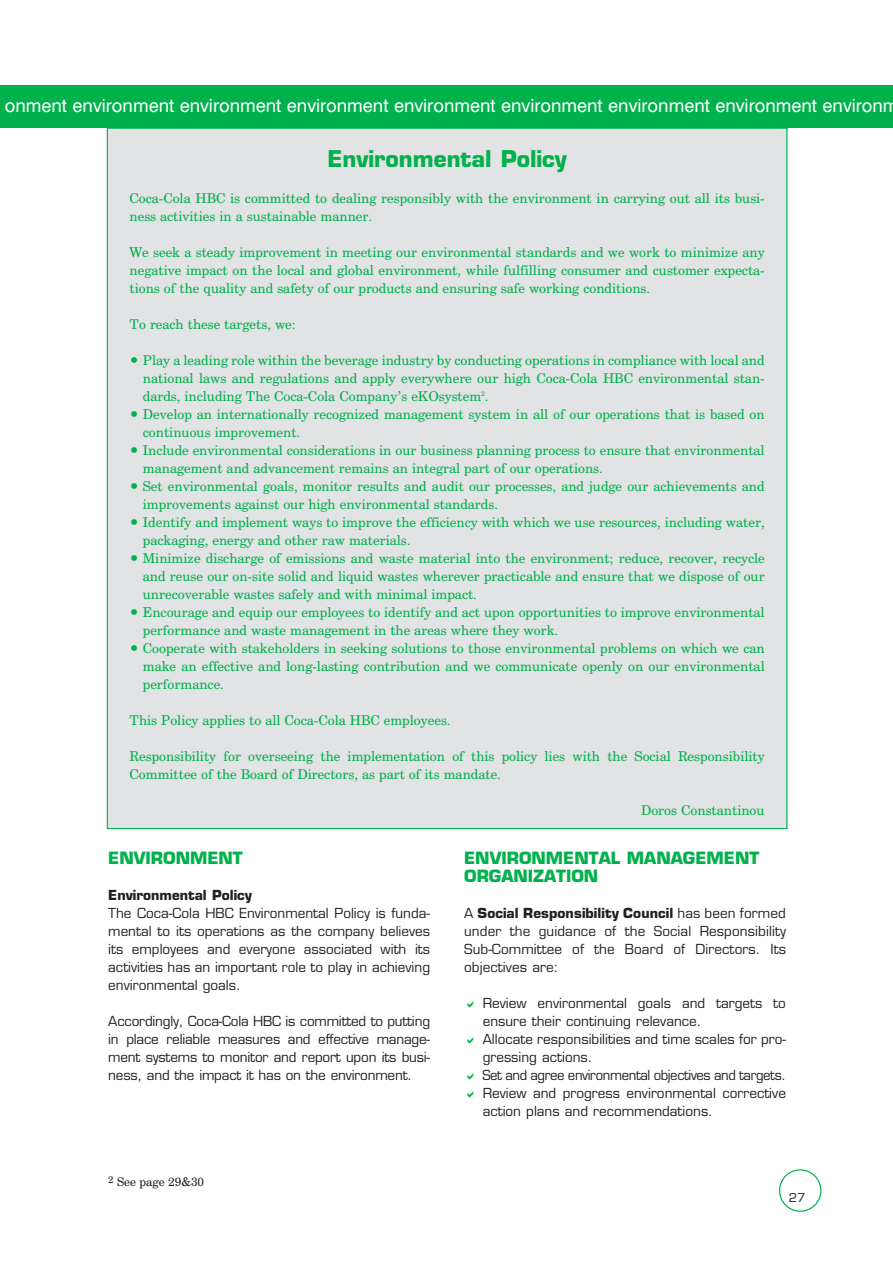
<style>
.page{position:relative;width:893px;height:1263px;background:#fff}
.page>*{position:absolute;margin:0;border:0;box-sizing:border-box;transform-origin:0 0}
.t1{font:700 22.5px "Eurostile Gr";color:#00b14c}
.t2{font:18px "UB Helvetica";color:#fff}
.t3{font:700 16.5px/18px "Eurostile Gr";color:#00b14c}
.t4{font:13.5px/18px "UB Century";color:#00b14c}
.t5{font:13.5px/18px "Eurostile Gr";color:#231f1f;text-align:justify}
.t6{font:700 13.5px "Eurostile Gr";color:#231f1f}
.t7{font:12px "UB Century";color:#231f1f}
.t8{font:12px "Eurostile Gr";color:#231f1f}
.s1{font-weight:700}
</style>
<div class="page">
<div style="left:107px;top:128px;width:679px;height:701px;background:#e2e3e4"></div>
<svg style="left:779px;top:1169px;width:42px;height:43px"></svg>
<div style="left:0;top:85px;width:892px;height:43px;background:#00b14c"></div>
<h2 class="t2" style="left:5px;top:99px;width:895px">onment environment environment environment environment environment environment environment environm</h2>
<h1 class="t1" style="left:327px;top:150px;width:241px">Environmental Policy</h1>
<p class="t4" style="left:129px;top:191px;width:636px">Coca-Cola HBC is committed to dealing responsibly with the environment in carrying out all its busi&shy;ness activities in a sustainable manner.</p>
<p class="t4" style="left:129px;top:245px;width:636px;text-align:justify">We seek a steady improvement in meeting our environmental standards and we work to minimize any negative impact on the local and global environment, while fulfilling consumer and customer expecta&shy;tions of the quality and safety of our products and ensuring safe working conditions.</p>
<p class="t4" style="left:129px;top:317px;width:168px">To reach these targets, we:</p>
<p class="t4" style="left:129px;top:353px;width:636px">ñ Play a leading role within the beverage industry by conducting operations in compliance with local and</p>
<p class="t4" style="left:143px;top:371px;width:623px">national laws and regulations and apply everywhere our high Coca-Cola HBC environmental stan-</p>
<p class="t4" style="left:143px;top:389px;width:347px">dards, including The Coca-Cola Company’s eKOsystem<sup>2</sup>.</p>
<p class="t4" style="left:129px;top:407px;width:636px">ñ Develop an internationally recognized management system in all of our operations that is based on</p>
<p class="t4" style="left:143px;top:425px;width:159px">continuous improvement.</p>
<p class="t4" style="left:129px;top:443px;width:636px">ñ Include environmental considerations in our business planning process to ensure that environmental</p>
<p class="t4" style="left:143px;top:461px;width:461px">management and advancement remains an integral part of our operations.</p>
<p class="t4" style="left:129px;top:479px;width:636px">ñ Set environmental goals, monitor results and audit our processes, and judge our achievements and</p>
<p class="t4" style="left:143px;top:497px;width:356px">improvements against our high environmental standards.</p>
<p class="t4" style="left:129px;top:515px;width:636px">ñ Identify and implement ways to improve the efficiency with which we use resources, including water,</p>
<p class="t4" style="left:143px;top:533px;width:269px">packaging, energy and other raw materials.</p>
<p class="t4" style="left:129px;top:551px;width:636px">ñ Minimize discharge of emissions and waste material into the environment; reduce, recover, recycle</p>
<p class="t4" style="left:143px;top:569px;width:623px">and reuse our on-site solid and liquid wastes wherever practicable and ensure that we dispose of our</p>
<p class="t4" style="left:143px;top:587px;width:335px">unrecoverable wastes safely and with minimal impact.</p>
<p class="t4" style="left:129px;top:605px;width:636px">ñ Encourage and equip our employees to identify and act upon opportunities to improve environmental</p>
<p class="t4" style="left:143px;top:623px;width:417px">performance and waste management in the areas where they work.</p>
<p class="t4" style="left:129px;top:641px;width:636px">ñ Cooperate with stakeholders in seeking solutions to those environmental problems on which we can</p>
<p class="t4" style="left:143px;top:659px;width:623px">make an effective and long-lasting contribution and we communicate openly on our environmental</p>
<p class="t4" style="left:143px;top:677px;width:83px">performance.</p>
<p class="t4" style="left:129px;top:713px;width:322px">This Policy applies to all Coca-Cola HBC employees.</p>
<p class="t4" style="left:129px;top:749px;width:636px">Responsibility for overseeing the implementation of this policy lies with the Social Responsibility<br>Committee of the Board of Directors, as part of its mandate.</p>
<p class="t4" style="left:641px;top:803px;width:125px">Doros Constantinou</p>
<p class="t3" style="left:108px;top:851px;width:136px">ENVIRONMENT</p>
<p class="t6" style="left:108px;top:890px;width:145px">Environmental Policy</p>
<p class="t5" style="left:108px;top:906px;width:323px">The Coca-Cola HBC Environmental Policy is funda&shy;mental to its operations as the company believes its employees and everyone associated with its activities has an important role to play in achieving environmental goals.</p>
<p class="t5" style="left:108px;top:1014px;width:323px">Accordingly, Coca-Cola HBC is committed to putting in place reliable measures and effective manage&shy;ment systems to monitor and report upon its busi&shy;ness, and the impact it has on the environment.</p>
<p class="t7" style="left:108px;top:1178px;width:97px"><sup>2</sup> See page 29&amp;30</p>
<p class="t3" style="left:464px;top:851px;width:296px">ENVIRONMENTAL MANAGEMENT<br>ORGANIZATION</p>
<p class="t5" style="left:464px;top:906px;width:323px">A <span class="s1">Social Responsibility Council</span> has been formed under the guidance of the Social Responsibility Sub-Committee of the Board of Directors. Its objectives are:</p>
<p class="t5" style="left:482px;top:996px;width:305px;text-align:left">Review environmental goals and targets to ensure their continuing relevance.<br>Allocate responsibilities and time scales for pro&shy;gressing actions.<br>Set and agree environmental objectives and targets.<br>Review and progress environmental corrective action plans and recommendations.</p>
<p class="t8" style="left:789px;top:1193px;width:18px">27</p>
</div>
